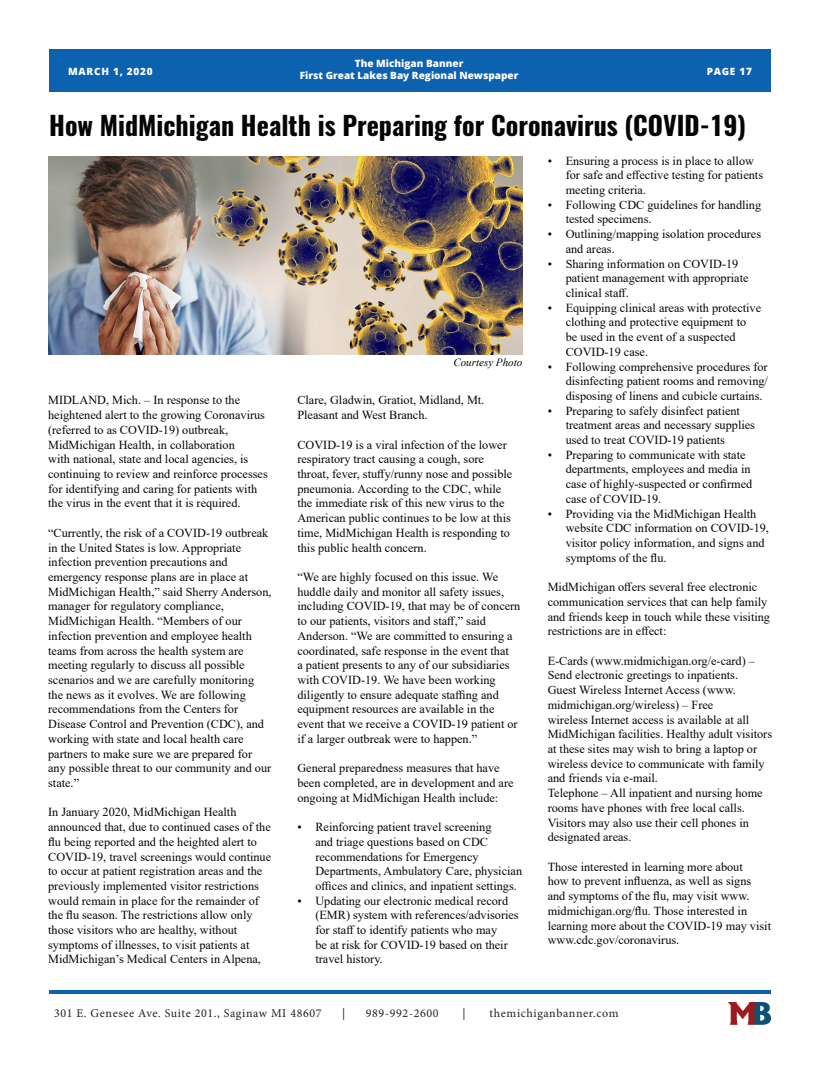
<style>
.page{position:relative;width:820px;height:1078px;background:#fff}
.page>*{position:absolute;margin:0;border:0;box-sizing:border-box;transform-origin:0 0}
.t1{font:700 26px "Oswald";color:#040503}
.t2{font:12.2px/14.7px "Times New Roman";color:#040503}
.t3{font:12px "Minion Pro";letter-spacing:.05em;color:#231f20}
.t4{font:italic 11px "Times New Roman";color:#040503}
.t5{font:800 10px "Open Sans";color:#fff}
.t6{font:800 10px "Open Sans";letter-spacing:.075em;color:#fff}
</style>
<div class="page">
<div style="left:49px;top:50px;width:721px;height:42px;background:#0d62b0"></div>
<hr style="left:49px;top:990px;width:721px;height:3px;background:#0d62b0">
<img style="left:728px;top:1002px;width:42px;height:22px">
<img style="left:48px;top:156px;width:474px;height:198px">
<p class="t5" style="left:355px;top:56px;width:110px">The Michigan Banner</p>
<p class="t6" style="left:68px;top:64px;width:86px">MARCH 1, 2020</p>
<p class="t5" style="left:300px;top:68px;width:220px">First Great Lakes Bay Regional Newspaper</p>
<p class="t5" style="left:706px;top:64px;width:47px">PAGE 17</p>
<p class="t1" style="left:49px;top:108px;width:698px">How MidMichigan Health is Preparing for Coronavirus (COVID-19)</p>
<p class="t2" style="left:48px;top:392px;width:221px">MIDLAND, Mich. – In response to the heightened alert to the growing Coronavirus (referred to as COVID-19) outbreak, MidMichigan Health, in collaboration<br>with national, state and local agencies, is continuing to review and reinforce processes for identifying and caring for patients with the virus in the event that it is required.</p>
<p class="t2" style="left:48px;top:525px;width:225px">“Currently, the risk of a COVID-19 outbreak in the United States is low. Appropriate infection prevention precautions and emergency response plans are in place at MidMichigan Health,” said Sherry Anderson, manager for regulatory compliance, MidMichigan Health. “Members of our infection prevention and employee health teams from across the health system are meeting regularly to discuss all possible scenarios and we are carefully monitoring the news as it evolves. We are following recommendations from the Centers for Disease Control and Prevention (CDC), and working with state and local health care partners to make sure we are prepared for any possible threat to our community and our state.”</p>
<p class="t2" style="left:48px;top:804px;width:224px">In January 2020, MidMichigan Health announced that, due to continued cases of the flu being reported and the heighted alert to COVID-19, travel screenings would continue to occur at patient registration areas and the previously implemented visitor restrictions would remain in place for the remainder of the flu season. The restrictions allow only those visitors who are healthy, without symptoms of illnesses, to visit patients at MidMichigan’s Medical Centers in Alpena,</p>
<p class="t4" style="left:453px;top:354px;width:70px">Courtesy Photo</p>
<p class="t2" style="left:297px;top:392px;width:188px">Clare, Gladwin, Gratiot, Midland, Mt.<br>Pleasant and West Branch.</p>
<p class="t2" style="left:297px;top:436px;width:216px">COVID-19 is a viral infection of the lower respiratory tract causing a cough, sore throat, fever, stuffy/runny nose and possible pneumonia. According to the CDC, while the immediate risk of this new virus to the American public continues to be low at this time, MidMichigan Health is responding to this public health concern.</p>
<p class="t2" style="left:297px;top:569px;width:224px">“We are highly focused on this issue. We huddle daily and monitor all safety issues, including COVID-19, that may be of concern to our patients, visitors and staff,” said Anderson. “We are committed to ensuring a coordinated, safe response in the event that<br>a patient presents to any of our subsidiaries with COVID-19. We have been working diligently to ensure adequate staffing and equipment resources are available in the event that we receive a COVID-19 patient or if a larger outbreak were to happen.”</p>
<p class="t2" style="left:297px;top:760px;width:218px">General preparedness measures that have been completed, are in development and are ongoing at MidMichigan Health include:</p>
<p class="t2" style="left:315px;top:819px;width:208px;text-indent:-18px">• Reinforcing patient travel screening<br>and triage questions based on CDC recommendations for Emergency Departments, Ambulatory Care, physician offices and clinics, and inpatient settings.</p>
<p class="t2" style="left:315px;top:892px;width:205px;text-indent:-18px">• Updating our electronic medical record (EMR) system with references/advisories for staff to identify patients who may<br>be at risk for COVID-19 based on their travel history.</p>
<p class="t2" style="left:565px;top:153px;width:199px;text-indent:-18px">• Ensuring a process is in place to allow for safe and effective testing for patients meeting criteria.</p>
<p class="t2" style="left:565px;top:197px;width:197px;text-indent:-18px">• Following CDC guidelines for handling tested specimens.</p>
<p class="t2" style="left:565px;top:226px;width:197px;text-indent:-18px">• Outlining/mapping isolation procedures and areas.</p>
<p class="t2" style="left:565px;top:256px;width:184px;text-indent:-18px">• Sharing information on COVID-19 patient management with appropriate clinical staff.</p>
<p class="t2" style="left:565px;top:300px;width:197px;text-indent:-18px">• Equipping clinical areas with protective clothing and protective equipment to<br>be used in the event of a suspected<br>COVID-19 case.</p>
<p class="t2" style="left:565px;top:358px;width:204px;text-align:justify;text-indent:-18px">• Following comprehensive procedures for disinfecting patient rooms and removing/ disposing of linens and cubicle curtains.</p>
<p class="t2" style="left:565px;top:403px;width:191px;text-indent:-18px">• Preparing to safely disinfect patient treatment areas and necessary supplies used to treat COVID-19 patients</p>
<p class="t2" style="left:565px;top:447px;width:188px;text-indent:-18px">• Preparing to communicate with state departments, employees and media in case of highly-suspected or confirmed case of COVID-19.</p>
<p class="t2" style="left:565px;top:505px;width:205px;text-indent:-18px">• Providing via the MidMichigan Health website CDC information on COVID-19, visitor policy information, and signs and symptoms of the flu.</p>
<p class="t2" style="left:547px;top:579px;width:224px">MidMichigan offers several free electronic communication services that can help family and friends keep in touch while these visiting restrictions are in effect:</p>
<p class="t2" style="left:547px;top:652px;width:209px">E-Cards (www.midmichigan.org/e-card) –<br>Send electronic greetings to inpatients.</p>
<p class="t2" style="left:547px;top:682px;width:226px">Guest Wireless Internet Access (www. midmichigan.org/wireless) – Free<br>wireless Internet access is available at all MidMichigan facilities. Healthy adult visitors at these sites may wish to bring a laptop or wireless device to communicate with family and friends via e-mail.</p>
<p class="t2" style="left:547px;top:785px;width:216px">Telephone – All inpatient and nursing home rooms have phones with free local calls.<br>Visitors may also use their cell phones in designated areas.</p>
<p class="t2" style="left:547px;top:858px;width:225px">Those interested in learning more about<br>how to prevent influenza, as well as signs and symptoms of the flu, may visit www. midmichigan.org/flu. Those interested in learning more about the COVID-19 may visit www.cdc.gov/coronavirus.</p>
<p class="t3" style="left:54px;top:1004px;width:269px">301 E. Genesee Ave. Suite 201., Saginaw MI 48607</p>
<p class="t3" style="left:342px;top:1004px;width:5px">|</p>
<p class="t3" style="left:366px;top:1004px;width:74px">989-992-2600</p>
<p class="t3" style="left:462px;top:1004px;width:5px">|</p>
<p class="t3" style="left:489px;top:1004px;width:130px">themichiganbanner.com</p>
</div>
